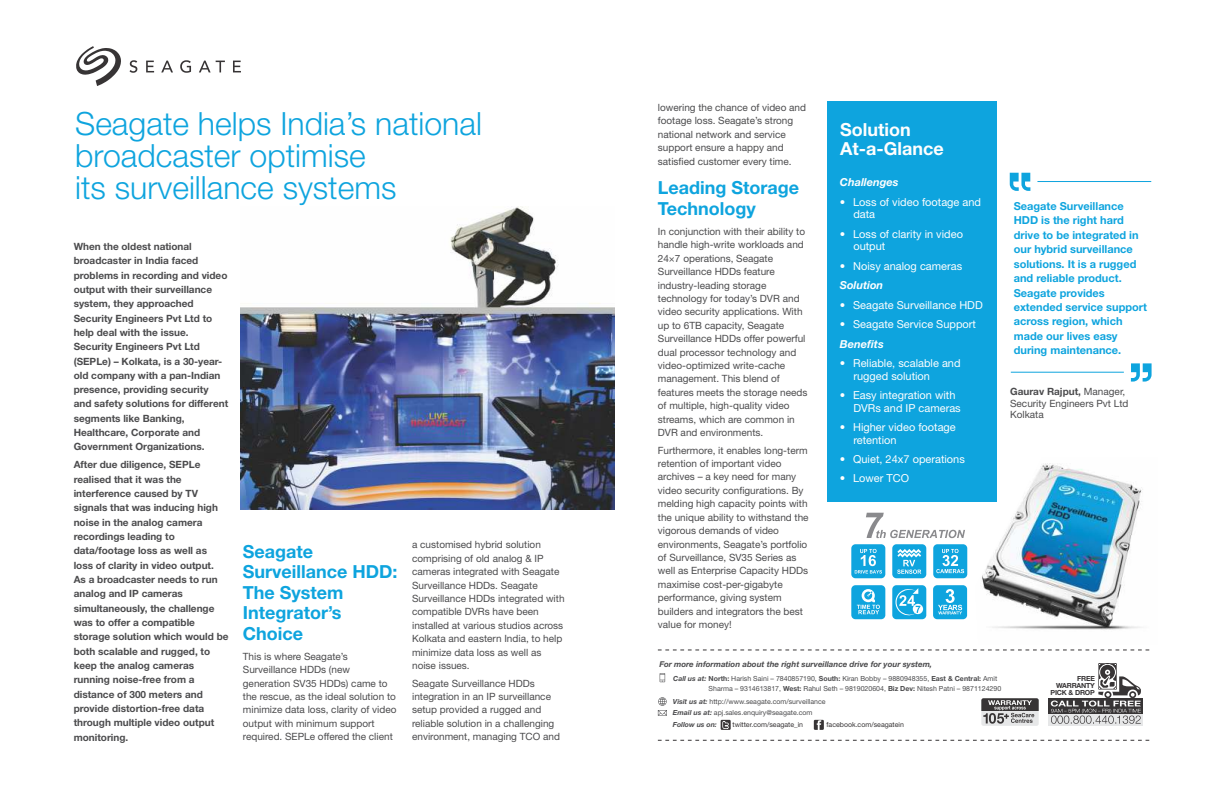
<style>
.page{position:relative;width:1225px;height:797px;background:#fff}
.page>*{position:absolute;margin:0;border:0;box-sizing:border-box;transform-origin:0 0}
.t1{font:300 32px/32.1px "Helvetica Neue";color:#0ea4de}
.t2{font:700 18px/20.4px "Helvetica Neue";color:#0ea4de}
.t3{font:700 18px/19.3px "Helvetica Neue";color:#fefefe}
.t4{font:11px/12.8px "Helvetica Neue";color:#fefefe}
.t5{font:700 11px/14.4px "Helvetica Neue";color:#0ea4de}
.t6{font:italic 700 11px "Helvetica Neue";color:#fefefe}
.t7{font:10px/13.4px "Helvetica Neue";color:#4b4b4d}
.t8{font:700 10px/14.3px "Helvetica Neue";color:#4b4b4d}
.t9{font:italic 700 8px "Helvetica Neue";color:#4b4b4d}
.t10{font:7px/11.6px "Helvetica Neue";color:#4b4b4d}
.t11{font:7px "Helvetica Neue";color:#373435}
.t12{font:700 7px/7.1px "Helvetica Neue";letter-spacing:-.03em;color:#373435;text-align:right}
.s1{font-weight:700}
.s2{font-weight:700;font-style:italic}
</style>
<div class="page">
<img style="left:982px;top:457px;width:161px;height:173px">
<div style="left:827px;top:101px;width:169px;height:401px;background:#0ea4de"></div>
<img style="left:240px;top:207px;width:375px;height:302px">
<svg style="left:76px;top:46px;width:165px;height:40px"></svg>
<svg style="left:659px;top:673px;width:6px;height:9px"></svg>
<svg style="left:981px;top:698px;width:57px;height:27px"></svg>
<svg style="left:981px;top:698px;width:57px;height:25px"></svg>
<svg style="left:1048px;top:714px;width:95px;height:11px"></svg>
<div style="left:1048px;top:698px;width:95px;height:16px;background:#373435"></div>
<svg style="left:1050px;top:663px;width:91px;height:60px"></svg>
<svg style="left:658px;top:697px;width:9px;height:18px"></svg>
<hr style="left:1037px;top:181px;width:114px;height:1px;background:#0ea4de">
<svg style="left:1009px;top:173px;width:21px;height:18px"></svg>
<hr style="left:1010px;top:371px;width:113px;height:1px;background:#0ea4de">
<svg style="left:1131px;top:363px;width:20px;height:18px"></svg>
<svg style="left:658px;top:649px;width:492px;height:1px"></svg>
<svg style="left:658px;top:739px;width:492px;height:1px"></svg>
<svg style="left:720px;top:719px;width:10px;height:10px"></svg>
<svg style="left:814px;top:719px;width:10px;height:10px"></svg>
<div style="left:892px;top:585px;width:34px;height:34px;background:#0ea4de;border-radius:4px"></div>
<svg style="left:895px;top:588px;width:28px;height:28px"></svg>
<svg style="left:866px;top:512px;width:99px;height:26px"></svg>
<div style="left:851px;top:544px;width:34px;height:34px;background:#0ea4de;border-radius:4px"></div>
<svg style="left:854px;top:549px;width:28px;height:24px"></svg>
<div style="left:933px;top:585px;width:34px;height:34px;background:#0ea4de;border-radius:4px"></div>
<svg style="left:938px;top:589px;width:24px;height:25px"></svg>
<div style="left:851px;top:585px;width:34px;height:34px;background:#0ea4de;border-radius:4px"></div>
<svg style="left:857px;top:589px;width:23px;height:25px"></svg>
<div style="left:892px;top:544px;width:34px;height:34px;background:#0ea4de;border-radius:4px"></div>
<svg style="left:897px;top:549px;width:24px;height:24px"></svg>
<div style="left:933px;top:544px;width:34px;height:34px;background:#0ea4de;border-radius:4px"></div>
<svg style="left:936px;top:549px;width:28px;height:25px"></svg>
<h1 class="t1" style="left:75px;top:110px;width:408px">Seagate helps India’s national broadcaster optimise<br>its surveillance systems</h1>
<p class="t8" style="left:74px;top:240px;width:156px">When the oldest national broadcaster in India faced problems in recording and video output with their surveillance system, they approached<br>Security Engineers Pvt Ltd to help deal with the issue.<br>Security Engineers Pvt Ltd (SEPLe) – Kolkata, is a 30-year&shy;old company with a pan-Indian presence, providing security and safety solutions for different segments like Banking,<br>Healthcare, Corporate and<br>Government Organizations.</p>
<p class="t8" style="left:74px;top:458px;width:156px">After due diligence, SEPLe realised that it was the interference caused by TV signals that was inducing high noise in the analog camera recordings leading to data/footage loss as well as loss of clarity in video output.<br>As a broadcaster needs to run analog and IP cameras simultaneously, the challenge was to offer a compatible storage solution which would be both scalable and rugged, to keep the analog cameras running noise-free from a distance of 300 meters and provide distortion-free data through multiple video output monitoring.</p>
<p class="t7" style="left:412px;top:538px;width:154px">a customised hybrid solution comprising of old analog &amp; IP cameras integrated with Seagate<br>Surveillance HDDs. Seagate<br>Surveillance HDDs integrated with compatible DVRs have been installed at various studios across<br>Kolkata and eastern India, to help minimize data loss as well as noise issues.</p>
<p class="t7" style="left:412px;top:677px;width:149px">Seagate Surveillance HDDs integration in an IP surveillance setup provided a rugged and reliable solution in a challenging environment, managing TCO and</p>
<h2 class="t2" style="left:243px;top:542px;width:156px">Seagate<br>Surveillance HDD:<br>The System<br>Integrator’s<br>Choice</h2>
<p class="t7" style="left:243px;top:650px;width:155px">This is where Seagate’s<br>Surveillance HDDs (new generation SV35 HDDs) came to the rescue, as the ideal solution to minimize data loss, clarity of video output with minimum support required. SEPLe offered the client</p>
<p class="t7" style="left:658px;top:101px;width:150px">lowering the chance of video and footage loss. Seagate’s strong national network and service support ensure a happy and satisfied customer every time.</p>
<h2 class="t2" style="left:658px;top:179px;width:143px">Leading Storage<br>Technology</h2>
<p class="t7" style="left:658px;top:225px;width:151px">In conjunction with their ability to handle high-write workloads and<br>24×7 operations, Seagate<br>Surveillance HDDs feature industry-leading storage technology for today’s DVR and video security applications. With up to 6TB capacity, Seagate<br>Surveillance HDDs offer powerful dual processor technology and video-optimized write-cache management. This blend of features meets the storage needs of multiple, high-quality video streams, which are common in<br>DVR and environments.</p>
<p class="t7" style="left:658px;top:444px;width:152px">Furthermore, it enables long-term retention of important video archives – a key need for many video security configurations. By melding high capacity points with the unique ability to withstand the vigorous demands of video environments, Seagate’s portfolio of Surveillance, SV35 Series as well as Enterprise Capacity HDDs maximise cost-per-gigabyte performance, giving system builders and integrators the best value for money!</p>
<h2 class="t3" style="left:840px;top:121px;width:105px">Solution<br>At-a-Glance</h2>
<p class="t6" style="left:840px;top:178px;width:60px">Challenges</p>
<p class="t4" style="left:853px;top:196px;width:129px;text-indent:-14px">• Loss of video footage and data</p>
<p class="t4" style="left:853px;top:228px;width:111px;text-indent:-14px">• Loss of clarity in video output</p>
<p class="t4" style="left:840px;top:260px;width:124px">• Noisy analog cameras</p>
<p class="t6" style="left:840px;top:281px;width:45px">Solution</p>
<p class="t4" style="left:840px;top:299px;width:144px">• Seagate Surveillance HDD</p>
<p class="t4" style="left:840px;top:318px;width:138px">• Seagate Service Support</p>
<p class="t6" style="left:840px;top:339px;width:45px">Benefits</p>
<p class="t4" style="left:853px;top:357px;width:109px;text-indent:-14px">• Reliable, scalable and rugged solution</p>
<p class="t4" style="left:853px;top:389px;width:109px;text-indent:-14px">• Easy integration with<br>DVRs and IP cameras</p>
<p class="t4" style="left:853px;top:421px;width:104px;text-indent:-14px">• Higher video footage retention</p>
<p class="t4" style="left:840px;top:453px;width:126px">• Quiet, 24x7 operations</p>
<p class="t4" style="left:840px;top:473px;width:71px">• Lower TCO</p>
<p class="t5" style="left:1013px;top:199px;width:135px">Seagate Surveillance<br>HDD is the right hard drive to be integrated in our hybrid surveillance solutions. It is a rugged and reliable product .<br>Seagate provide s extended service support across region , which made our lives easy during maintenance.</p>
<p class="t7" style="left:1010px;top:386px;width:120px;line-height:11.7px"><span class="s1">Gaurav Rajput,</span> Manager,<br>Security Engineers Pvt Ltd<br>Kolkata</p>
<p class="t9" style="left:659px;top:660px;width:274px">For more information about the right surveillance drive for your system,</p>
<p class="t10" style="left:708px;top:673px;width:294px;line-height:10px;text-indent:-35px"><span class="s2">Call us at:</span> <span class="s1">North:</span> Harish Saini – 7840857190, <span class="s1">South:</span> Kiran Bobby – 9880948355, <span class="s1">East &amp; Central:</span> Amit<br>Sharma – 9314613817, <span class="s1">West:</span> Rahul Seth – 9819020604, <span class="s1">Biz Dev:</span> Nitesh Patni – 9871124290</p>
<p class="t10" style="left:673px;top:696px;width:154px"><span class="s2">Visit us at:</span> http://www.seagate.com/surveillance<br><span class="s2">Email us at:</span> apj.sales.enquiry@seagate.com<br><span class="s2">Follow us on:</span></p>
<p class="t11" style="left:732px;top:721px;width:72px">twitter.com/seagate_in</p>
<p class="t11" style="left:826px;top:721px;width:79px">facebook.com/seagatein</p>
<p class="t12" style="left:1050px;top:675px;width:46px">FREE<br>WARRANTY<br>PICK &amp; DROP</p>
</div>
